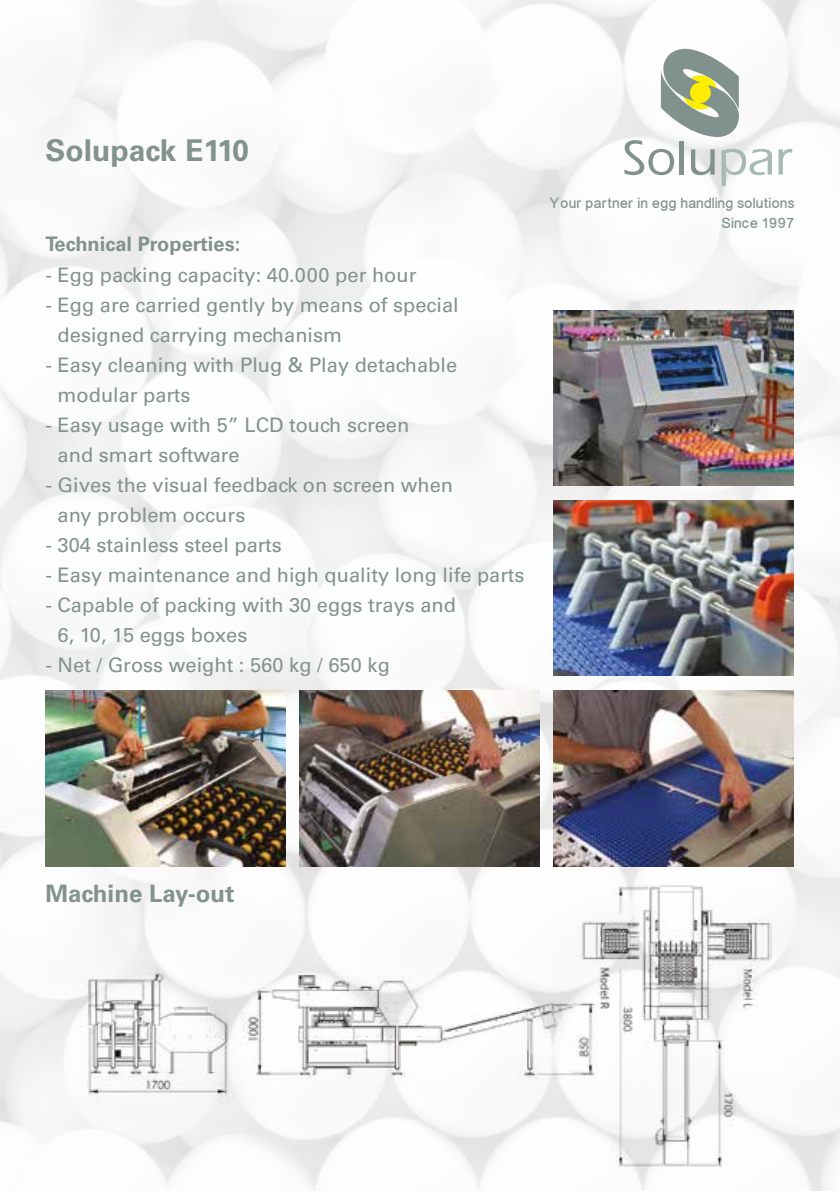
<style>
.page{position:relative;width:840px;height:1191px;background:#fff}
.page>*{position:absolute;margin:0;border:0;box-sizing:border-box;transform-origin:0 0}
.t1{font:700 30px "Univers";color:#82928f}
.t2{font:700 24px "Univers";color:#82928f}
.t3{font:20px/30px "Univers";color:#82928f}
.t4{font:700 20px "Univers";color:#82928f}
.t5{font:14px/20px "ER Univers Mac";color:#82928f;text-align:right}
</style>
<div class="page">
<img style="left:0;top:0;width:839px;height:1191px">
<svg style="left:623px;top:47px;width:148px;height:139px"></svg>
<svg style="left:778px;top:149px;width:14px;height:26px"></svg>
<img style="left:68px;top:884px;width:703px;height:284px">
<img style="left:552px;top:310px;width:241px;height:175px">
<img style="left:552px;top:500px;width:241px;height:176px">
<img style="left:552px;top:690px;width:241px;height:176px">
<img style="left:299px;top:690px;width:240px;height:176px">
<img style="left:45px;top:690px;width:241px;height:176px">
<h1 class="t1" style="left:45px;top:133px;width:205px">Solupack E110</h1>
<p class="t4" style="left:45px;top:233px;width:196px">Technical Properties:</p>
<p class="t3" style="left:45px;top:259px;width:372px">- Egg packing capacity: 40.000 per hour</p>
<p class="t3" style="left:58px;top:289px;width:402px;text-indent:-12px">- Egg are carried gently by means of special designed carrying mechanism</p>
<p class="t3" style="left:58px;top:349px;width:401px;text-indent:-12px">- Easy cleaning with Plug &amp; Play detachable modular parts</p>
<p class="t3" style="left:58px;top:409px;width:353px;text-indent:-12px">- Easy usage with 5” LCD touch screen and smart software</p>
<p class="t3" style="left:58px;top:469px;width:397px;text-indent:-12px">- Gives the visual feedback on screen when any problem occurs</p>
<p class="t3" style="left:45px;top:529px;width:238px">- 304 stainless steel parts</p>
<p class="t3" style="left:45px;top:559px;width:480px">- Easy maintenance and high quality long life parts</p>
<p class="t3" style="left:58px;top:589px;width:399px;text-indent:-12px">- Capable of packing with 30 eggs trays and<br>6, 10, 15 eggs boxes</p>
<p class="t3" style="left:45px;top:649px;width:346px">- Net / Gross weight : 560 kg / 650 kg</p>
<p class="t5" style="left:549px;top:193px;width:246px">Your partner in egg handling solutions<br>Since 1997</p>
<p class="t2" style="left:45px;top:879px;width:191px">Machine Lay-out</p>
</div>
